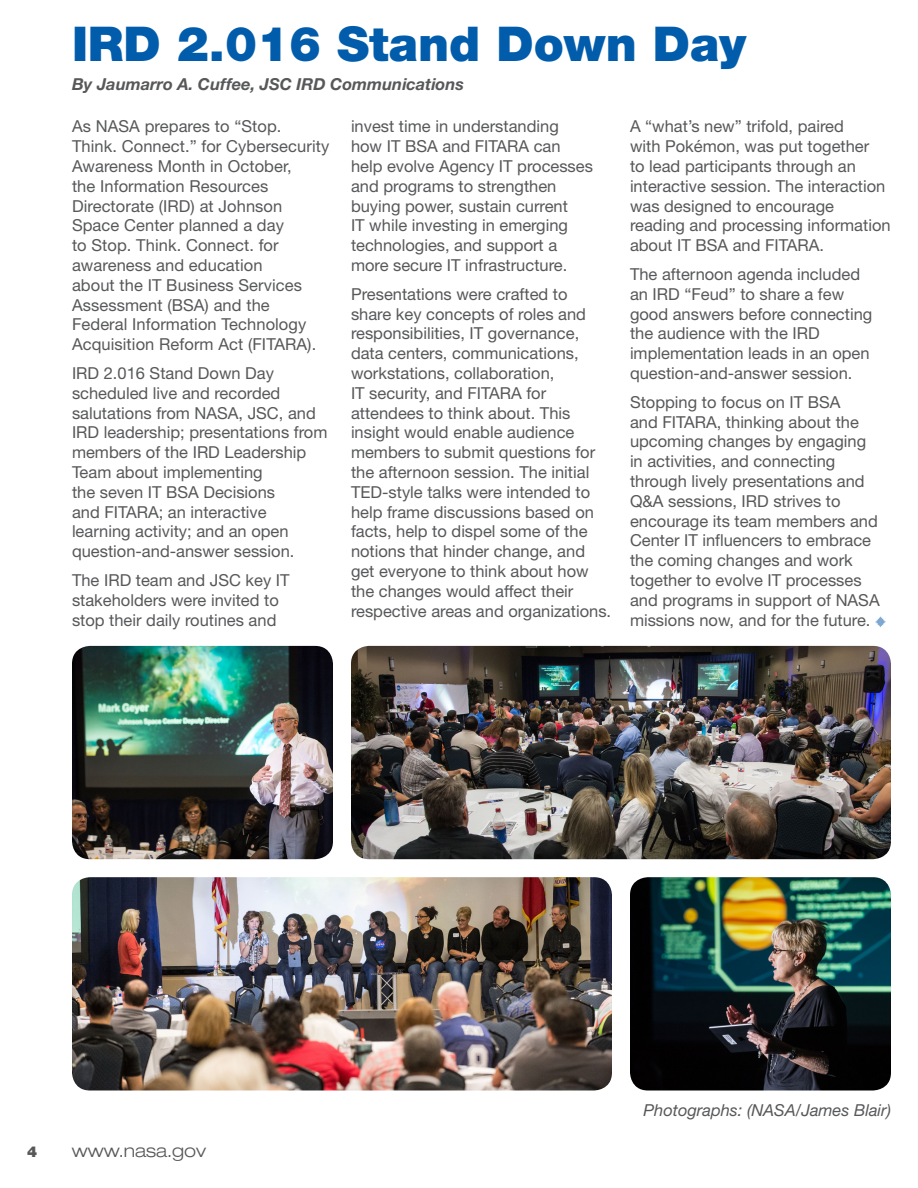
<style>
.page{position:relative;width:918px;height:1188px;background:#fff}
.page>*{position:absolute;margin:0;border:0;box-sizing:border-box;transform-origin:0 0}
.cio_message_title{font:900 48px "Helvetica Neue LT Std";color:#015dab}
.t1{font:300 expanded 18px "Helvetica Neue LT Std";color:#57585a}
.t2{font:16.5px/19.8px "Helvetica Neue LT Std";color:#57585a}
.t3{font:italic 700 16.5px "Helvetica Neue LT Std";color:#57585a}
.t4{font:italic 16.5px "Helvetica Neue LT Std";color:#57585a}
.t5{font:900 15px "Helvetica Neue LT Std";color:#57585a}
.s1{font-family:"Warnock Pro Light Capt";color:#2f71b7}
</style>
<div class="page">
<img style="left:72px;top:646px;width:261px;height:213px">
<img style="left:351px;top:646px;width:540px;height:213px">
<img style="left:630px;top:877px;width:261px;height:213px">
<img style="left:72px;top:877px;width:540px;height:213px">
<p class="cio_message_title" style="left:72px;top:16px;width:676px">IRD 2.016 Stand Down Day</p>
<p class="t3" style="left:72px;top:74px;width:394px">By Jaumarro A. Cuffee, JSC IRD Communications</p>
<p class="t2" style="left:72px;top:116px;width:259px">As NASA prepares to “Stop.<br>Think. Connect.” for Cybersecurity<br>Awareness Month in October,<br>the Information Resources<br>Directorate (IRD) at Johnson<br>Space Center planned a day<br>to Stop. Think. Connect. for awareness and education<br>about the IT Business Services<br>Assessment (BSA) and the<br>Federal Information Technology<br>Acquisition Reform Act (FITARA).</p>
<p class="t2" style="left:72px;top:363px;width:257px">IRD 2.016 Stand Down Day scheduled live and recorded salutations from NASA, JSC, and<br>IRD leadership; presentations from members of the IRD Leadership<br>Team about implementing<br>the seven IT BSA Decisions<br>and FITARA; an interactive learning activity; and an open question-and-answer session.</p>
<p class="t2" style="left:72px;top:570px;width:219px">The IRD team and JSC key IT stakeholders were invited to stop their daily routines and</p>
<p class="t2" style="left:630px;top:116px;width:262px">A “what’s new” trifold, paired<br>with Pokémon, was put together<br>to lead participants through an interactive session. The interaction was designed to encourage reading and processing information about IT BSA and FITARA.</p>
<p class="t2" style="left:630px;top:264px;width:244px">The afternoon agenda included an IRD “Feud” to share a few good answers before connecting the audience with the IRD implementation leads in an open question-and-answer session.</p>
<p class="t2" style="left:630px;top:392px;width:258px">Stopping to focus on IT BSA<br>and FITARA, thinking about the upcoming changes by engaging<br>in activities, and connecting through lively presentations and<br>Q&amp;A sessions, IRD strives to encourage its team members and<br>Center IT influencers to embrace the coming changes and work together to evolve IT processes and programs in support of NASA missions now, and for the future. <span class="s1">v</span></p>
<p class="t2" style="left:351px;top:116px;width:244px">invest time in understanding how IT BSA and FITARA can help evolve Agency IT processes and programs to strengthen buying power, sustain current<br>IT while investing in emerging technologies, and support a more secure IT infrastructure.</p>
<p class="t2" style="left:351px;top:284px;width:262px">Presentations were crafted to share key concepts of roles and responsibilities, IT governance, data centers, communications, workstations, collaboration,<br>IT security, and FITARA for attendees to think about. This insight would enable audience members to submit questions for the afternoon session. The initial<br>TED-style talks were intended to help frame discussions based on facts, help to dispel some of the notions that hinder change, and get everyone to think about how the changes would affect their respective areas and organizations.</p>
<p class="t5" style="left:27px;top:1143px;width:12px">4</p>
<p class="t1" style="left:72px;top:1140px;width:136px">www.nasa.gov</p>
<p class="t4" style="left:643px;top:1100px;width:249px">Photographs: (NASA/James Blair)</p>
</div>
